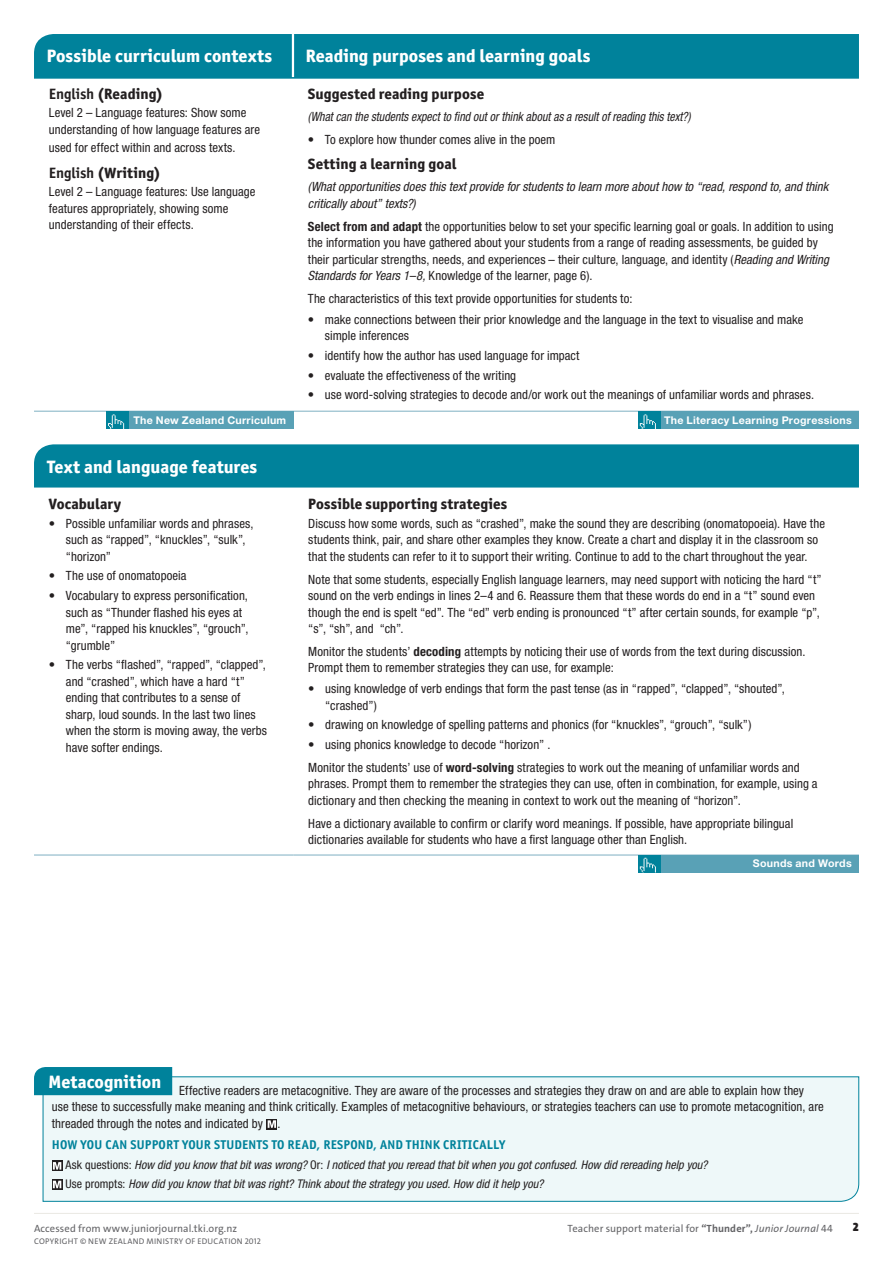
<style>
.page{position:relative;width:893px;height:1263px;background:#fff}
.page>*{position:absolute;margin:0;border:0;box-sizing:border-box;transform-origin:0 0}
.t1{font:800 18px "Officina Sans ITC Pro";color:#fff}
.t2{font:800 15px "Officina Sans ITC Pro";letter-spacing:.005em;color:#231f20}
.t3{font:condensed 12.75px/16.5px "Helvetica Neue LT Pro";letter-spacing:.005em;color:#231f20}
.t4{font:italic condensed 12.75px/16.5px "Helvetica Neue LT Pro";color:#231f20}
.t5{font:italic condensed 12.75px "Helvetica Neue LT Pro";color:#231f20;scale:.92 1}
.t6{font:700 12.75px "Officina Sans ITC Pro";letter-spacing:.02em;color:#00829b}
.t7{font:italic condensed 12px/18.6px "Helvetica Neue LT Pro";letter-spacing:.005em;color:#231f20}
.t8{font:900 12px "The Sans Os F";color:#231f20}
.t9{font:700 10.65px "Helvetica Neue LT Pro";letter-spacing:.025em;color:#fff}
.t10{font:10.5px "The Sans Os F";letter-spacing:.005em;color:#636366}
.t11{font:8.25px "The Sans Os F";letter-spacing:.035em;color:#636366}
.s1{font-weight:700}
.s2{font-style:italic}
.s3{font-style:normal}
</style>
<div class="page">
<hr style="left:34px;top:1213px;width:825px;height:1px;background:#eae8e3">
<div style="left:34px;top:34px;width:825px;height:45px;background:#00829b"></div>
<div style="left:34px;top:444px;width:825px;height:43px;background:#00829b"></div>
<hr style="left:292px;top:34px;width:2px;height:43px;background:#fff">
<hr style="left:34px;top:411px;width:259px;height:1px;background:#7fb0c2">
<hr style="left:293px;top:411px;width:566px;height:1px;background:#7fb0c2">
<hr style="left:34px;top:855px;width:259px;height:1px;background:#7fb0c2">
<hr style="left:293px;top:855px;width:566px;height:1px;background:#7fb0c2">
<div style="left:638px;top:411px;width:221px;height:18px;background:#59a1b6"></div>
<div style="left:638px;top:411px;width:22px;height:18px;background:#00829b"></div>
<svg style="left:640px;top:414px;width:16px;height:15px"></svg>
<div style="left:106px;top:411px;width:187px;height:18px;background:#59a1b6"></div>
<div style="left:106px;top:411px;width:22px;height:18px;background:#00829b"></div>
<svg style="left:108px;top:414px;width:16px;height:15px"></svg>
<div style="left:638px;top:855px;width:221px;height:17px;background:#59a1b6"></div>
<div style="left:638px;top:855px;width:22px;height:17px;background:#00829b"></div>
<svg style="left:640px;top:858px;width:16px;height:14px"></svg>
<div style="left:43px;top:1076px;width:816px;height:126px;background:#eef8f9"></div>
<div style="left:34px;top:1067px;width:139px;height:29px;background:#00829b"></div>
<h1 class="t1" style="left:47px;top:44px;width:227px">Possible curriculum contexts</h1>
<h1 class="t1" style="left:306px;top:44px;width:286px">Reading purposes and learning goals</h1>
<p class="t2" style="left:49px;top:84px;width:116px"><span class="s1">English</span> (Reading)</p>
<p class="t3" style="left:49px;top:104px;width:213px">Level 2 – Language features: Show some understanding of how language features are</p>
<p class="t3" style="left:49px;top:139px;width:188px">used for effect within and across texts.</p>
<p class="t2" style="left:49px;top:163px;width:113px"><span class="s1">English</span> (Writing)</p>
<p class="t3" style="left:49px;top:183px;width:208px">Level 2 – Language features: Use language features appropriately, showing some understanding of their effects.</p>
<p class="t2" style="left:308px;top:84px;width:178px">Suggested reading purpose</p>
<p class="t5" style="left:308px;top:109px;width:417px">(What can the students expect to find out or think about as a result of reading this text?)</p>
<p class="t3" style="left:308px;top:131px;width:249px">• To explore how thunder comes alive in the poem</p>
<p class="t2" style="left:308px;top:154px;width:150px">Setting a learning goal</p>
<p class="t4" style="left:308px;top:178px;width:522px">(What opportunities does this text provide for students to learn more about how to “read, respond to, and think critically about” texts?)</p>
<p class="t3" style="left:308px;top:218px;width:527px"><span class="s1">Select from and adapt</span> the opportunities below to set your specific learning goal or goals. In addition to using the information you have gathered about your students from a range of reading assessments, be guided by their particular strengths, needs, and experiences – their culture, language, and identity (<span class="s2">Reading and Writing Standards for Years 1–8,</span> Knowledge of the learner, page 6).</p>
<p class="t3" style="left:308px;top:290px;width:326px">The characteristics of this text provide opportunities for students to:</p>
<p class="t3" style="left:325px;top:311px;width:480px;text-indent:-17px">• make connections between their prior knowledge and the language in the text to visualise and make simple inferences</p>
<p class="t3" style="left:308px;top:347px;width:273px">• identify how the author has used language for impact</p>
<p class="t3" style="left:308px;top:367px;width:210px">• evaluate the effectiveness of the writing</p>
<p class="t3" style="left:308px;top:387px;width:508px">• use word-solving strategies to decode and/or work out the meanings of unfamiliar words and phrases.</p>
<p class="t9" style="left:133px;top:414px;width:154px">The New Zealand Curriculum</p>
<p class="t9" style="left:664px;top:414px;width:189px">The Literacy Learning Progressions</p>
<h1 class="t1" style="left:47px;top:455px;width:212px">Text and language features</h1>
<p class="t2" style="left:49px;top:494px;width:74px">Vocabulary</p>
<p class="t3" style="left:66px;top:515px;width:189px;text-indent:-17px">• Possible unfamiliar words and phrases, such as “rapped”, “knuckles”, “sulk”, “horizon”</p>
<p class="t3" style="left:49px;top:567px;width:139px">• The use of onomatopoeia</p>
<p class="t3" style="left:66px;top:587px;width:184px;text-indent:-17px">• Vocabulary to express personification, such as “Thunder flashed his eyes at me”, “rapped his knuckles”, “grouch”, “grumble”</p>
<p class="t3" style="left:66px;top:656px;width:203px;text-indent:-17px">• The verbs “flashed”, “rapped”, “clapped”, and “crashed”, which have a hard “t” ending that contributes to a sense of sharp, loud sounds. In the last two lines when the storm is moving away, the verbs have softer endings.</p>
<p class="t2" style="left:308px;top:494px;width:201px">Possible supporting strategies</p>
<p class="t3" style="left:308px;top:515px;width:518px">Discuss how some words, such as “crashed”, make the sound they are describing (onomatopoeia). Have the students think, pair, and share other examples they know. Create a chart and display it in the classroom so that the students can refer to it to support their writing. Continue to add to the chart throughout the year.</p>
<p class="t3" style="left:308px;top:571px;width:515px">Note that some students, especially English language learners, may need support with noticing the hard “t” sound on the verb endings in lines 2–4 and 6. Reassure them that these words do end in a “t” sound even though the end is spelt “ed”. The “ed” verb ending is pronounced “t” after certain sounds, for example “p”, “s”, “sh”, and “ch”.</p>
<p class="t3" style="left:308px;top:643px;width:499px">Monitor the students’ <span class="s1">decoding</span> attempts by noticing their use of words from the text during discussion.<br>Prompt them to remember strategies they can use, for example:</p>
<p class="t3" style="left:325px;top:680px;width:461px;text-indent:-17px">• using knowledge of verb endings that form the past tense (as in “rapped”, “clapped”, “shouted”, “crashed”)</p>
<p class="t3" style="left:308px;top:716px;width:445px">• drawing on knowledge of spelling patterns and phonics (for “knuckles”, “grouch”, “sulk”)</p>
<p class="t3" style="left:308px;top:733px;width:493px;line-height:22.8px">• using phonics knowledge to decode “horizon” .<br>Monitor the students’ use of <span class="s1">word-solving</span> strategies to work out the meaning of unfamiliar words and</p>
<p class="t3" style="left:308px;top:775px;width:511px">phrases. Prompt them to remember the strategies they can use, often in combination, for example, using a dictionary and then checking the meaning in context to work out the meaning of “horizon”.</p>
<p class="t3" style="left:308px;top:815px;width:486px">Have a dictionary available to confirm or clarify word meanings. If possible, have appropriate bilingual dictionaries available for students who have a first language other than English.</p>
<p class="t9" style="left:753px;top:857px;width:100px">Sounds and Words</p>
<h1 class="t1" style="left:49px;top:1070px;width:114px">Metacognition</h1>
<p class="t3" style="left:52px;top:1082px;width:774px;text-indent:128px">Effective readers are metacognitive. They are aware of the processes and strategies they draw on and are able to explain how they use these to successfully make meaning and think critically. Examples of metacognitive behaviours, or strategies teachers can use to promote metacognition, are threaded through the notes and indicated by .</p>
<p class="t6" style="left:52px;top:1136px;width:455px">HOW YOU CAN SUPPORT YOUR STUDENTS TO READ, RESPOND, AND THINK CRITICALLY</p>
<p class="t7" style="left:65px;top:1156px;width:644px"><span class="s3">Ask questions:</span> How did you know that bit was wrong? <span class="s3">Or:</span> I noticed that you reread that bit when you got confused. How did rereading help you?<br><span class="s3">Use prompts:</span> How did you know that bit was right? Think about the strategy you used. How did it help you?</p>
<p class="t10" style="left:34px;top:1222px;width:205px">Accessed from www.juniorjournal.tki.org.nz</p>
<p class="t10" style="left:568px;top:1222px;width:267px">Teacher support material for <span class="s1">“Thunder”,</span> <span class="s2">Junior Journal</span> 44</p>
<p class="t8" style="left:853px;top:1219px;width:7px">2</p>
<p class="t11" style="left:34px;top:1235px;width:228px">Copyright © New Zealan d Min istry of Education 2012</p>
</div>
